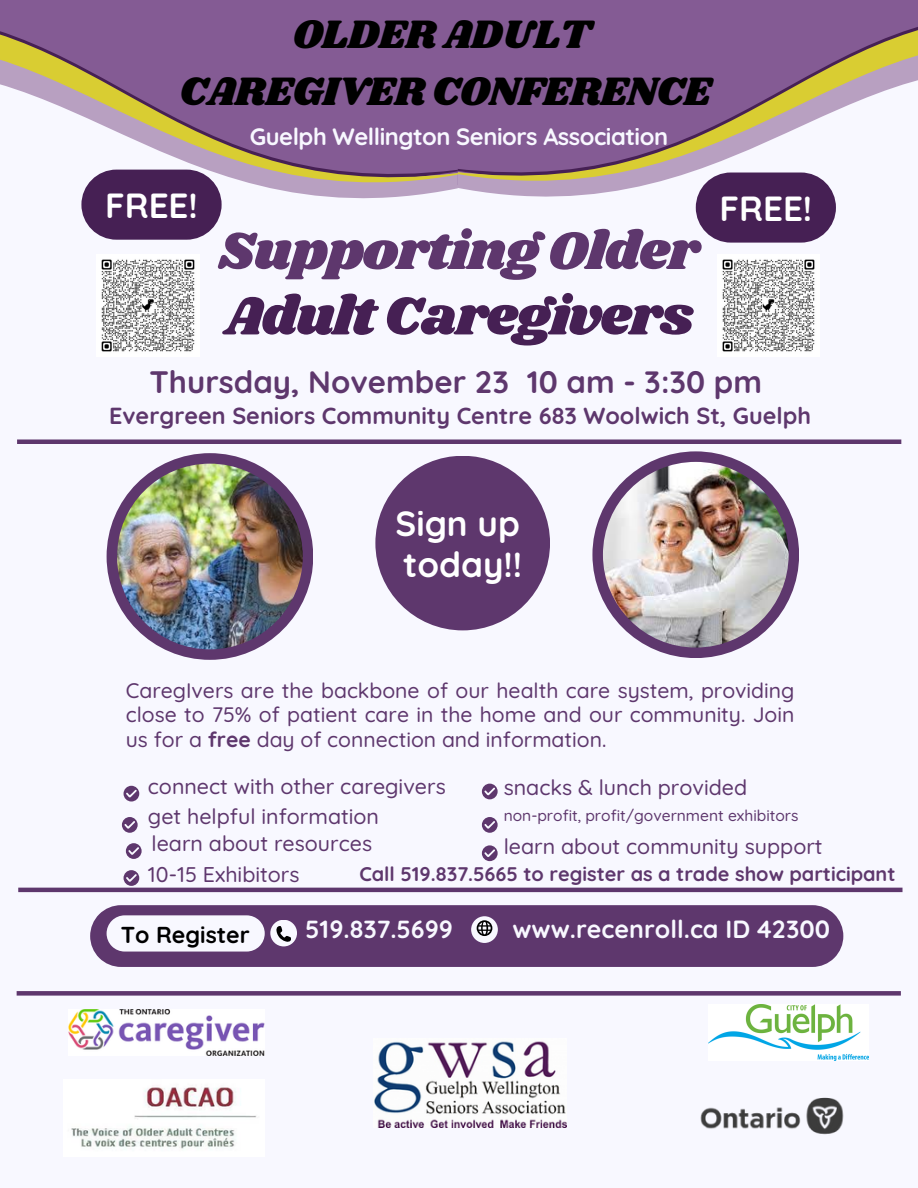
<style>
.page{position:relative;width:918px;height:1188px;background:#f8f8ff}
.page>*{position:absolute;margin:0;border:0;box-sizing:border-box;transform-origin:0 0}
.t1{font:55.35px "Shrikhand";letter-spacing:-.025em;color:#462054}
.t2{font:54.45px "Shrikhand";letter-spacing:-.025em;color:#5e376d}
.t3{font:41.1px "Shrikhand";letter-spacing:-.02em;color:#000}
.t4{font:700 34.95px "Quicksand";color:#fff}
.t5{font:700 31.05px "Quicksand";color:#5e376d}
.t6{font:700 24.9px "Quicksand";color:#f8f8ff}
.t7{font:700 23.7px "Quicksand";letter-spacing:-.02em;color:#f8f8ff}
.t8{font:700 23.25px "Quicksand";color:#5e376d}
.t9{font:700 23.1px "Quicksand";color:#000}
.t10{font:500 21.3px "Quicksand";color:#5e376d}
.t11{font:500 21.15px/24.8px "Quicksand";color:#5e376d;text-align:justify}
.t12{font:700 19.8px "Quicksand";color:#5e376d}
.t13{font:500 15.6px "Quicksand";color:#5e376d}
.s1{font-weight:700}
</style>
<div class="page">
<svg style="left:458px;top:0;width:460px;height:226px;fill:#845b94"></svg>
<svg style="left:0;top:0;width:458px;height:199px;fill:#845b94"></svg>
<div style="left:17px;top:439px;width:884px;height:5px;background:#5e376d"></div>
<div style="left:375px;top:456px;width:175px;height:174px;background:#5e376d;border-radius:50%"></div>
<div style="left:107px;top:453px;width:206px;height:207px;background:#5e376d;border-radius:50%"></div>
<img style="left:117px;top:464px;width:186px;height:185px;border-radius:50%">
<div style="left:592px;top:451px;width:207px;height:207px;background:#5e376d;border-radius:50%"></div>
<img style="left:603px;top:462px;width:186px;height:186px;border-radius:50%">
<hr style="left:18px;top:888px;width:885px;height:4px;background:#5e376d">
<svg style="left:124px;top:870px;width:15px;height:16px"></svg>
<svg style="left:124px;top:786px;width:15px;height:16px"></svg>
<svg style="left:482px;top:784px;width:16px;height:15px"></svg>
<svg style="left:122px;top:817px;width:16px;height:16px"></svg>
<svg style="left:482px;top:817px;width:16px;height:16px"></svg>
<svg style="left:126px;top:843px;width:16px;height:16px"></svg>
<svg style="left:482px;top:845px;width:16px;height:16px"></svg>
<div style="left:90px;top:905px;width:753px;height:62px;background:#5e376d"></div>
<div style="left:17px;top:991px;width:884px;height:5px;background:#5e376d"></div>
<svg style="left:107px;top:915px;width:158px;height:37px"></svg>
<div style="left:270px;top:920px;width:27px;height:26px;background:#f8f8ff;border-radius:50%"></div>
<svg style="left:276px;top:926px;width:15px;height:16px"></svg>
<div style="left:471px;top:916px;width:27px;height:27px;background:#f8f8ff;border-radius:50%"></div>
<svg style="left:477px;top:920px;width:15px;height:16px"></svg>
<img style="left:374px;top:1041px;width:193px;height:86px">
<img style="left:69px;top:1009px;width:195px;height:46px">
<img style="left:708px;top:1004px;width:161px;height:56px">
<img style="left:71px;top:1087px;width:186px;height:62px">
<div style="left:81px;top:170px;width:141px;height:70px;background:#462054;border-radius:35px"></div>
<div style="left:696px;top:173px;width:140px;height:70px;background:#462054;border-radius:35px"></div>
<img style="left:722px;top:259px;width:93px;height:93px">
<img style="left:101px;top:259px;width:94px;height:93px">
<img style="left:700px;top:1097px;width:144px;height:38px">
<p class="t3" style="left:293px;top:6px;width:300px">OLDER ADULT</p>
<p class="t3" style="left:179px;top:63px;width:534px">CAREGIVER CONFERENCE</p>
<p class="t4" style="left:105px;top:183px;width:94px">FREE!</p>
<p class="t7" style="left:250px;top:122px;width:420px">Guelph Wellington Seniors Association</p>
<p class="t2" style="left:218px;top:213px;width:483px">Supporting Older</p>
<p class="t1" style="left:224px;top:278px;width:470px">Adult Caregivers</p>
<p class="t4" style="left:719px;top:186px;width:94px">FREE!</p>
<p class="t5" style="left:150px;top:362px;width:614px">Thursday, November 23 10 am - 3:30 pm</p>
<p class="t8" style="left:109px;top:400px;width:703px">Evergreen Seniors Community Centre 683 Woolwich St, Guelph</p>
<p class="t4" style="left:396px;top:501px;width:126px">Sign up</p>
<p class="t4" style="left:403px;top:542px;width:121px">today!!</p>
<p class="t11" style="left:126px;top:677px;width:670px">CaregIvers are the backbone of our health care system, providing close to 75% of patient care in the home and our community. Join us for a <span class="s1">free</span> day of connection and information.</p>
<p class="t10" style="left:148px;top:772px;width:299px">connect with other caregivers</p>
<p class="t10" style="left:504px;top:774px;width:245px">snacks &amp; lunch provided</p>
<p class="t10" style="left:148px;top:803px;width:233px">get helpful information</p>
<p class="t13" style="left:504px;top:806px;width:296px">non-profit, profit/government exhibitors</p>
<p class="t10" style="left:152px;top:830px;width:222px">learn about resources</p>
<p class="t10" style="left:504px;top:833px;width:320px">learn about community support</p>
<p class="t10" style="left:148px;top:860px;width:153px">10-15 Exhibitors</p>
<p class="t12" style="left:359px;top:861px;width:538px">Call 519.837.5665 to register as a trade show participant</p>
<p class="t9" style="left:121px;top:920px;width:131px">To Register</p>
<p class="t6" style="left:305px;top:913px;width:149px">519.837.5699</p>
<p class="t6" style="left:512px;top:913px;width:319px">www.recenroll.ca ID 42300</p>
</div>
